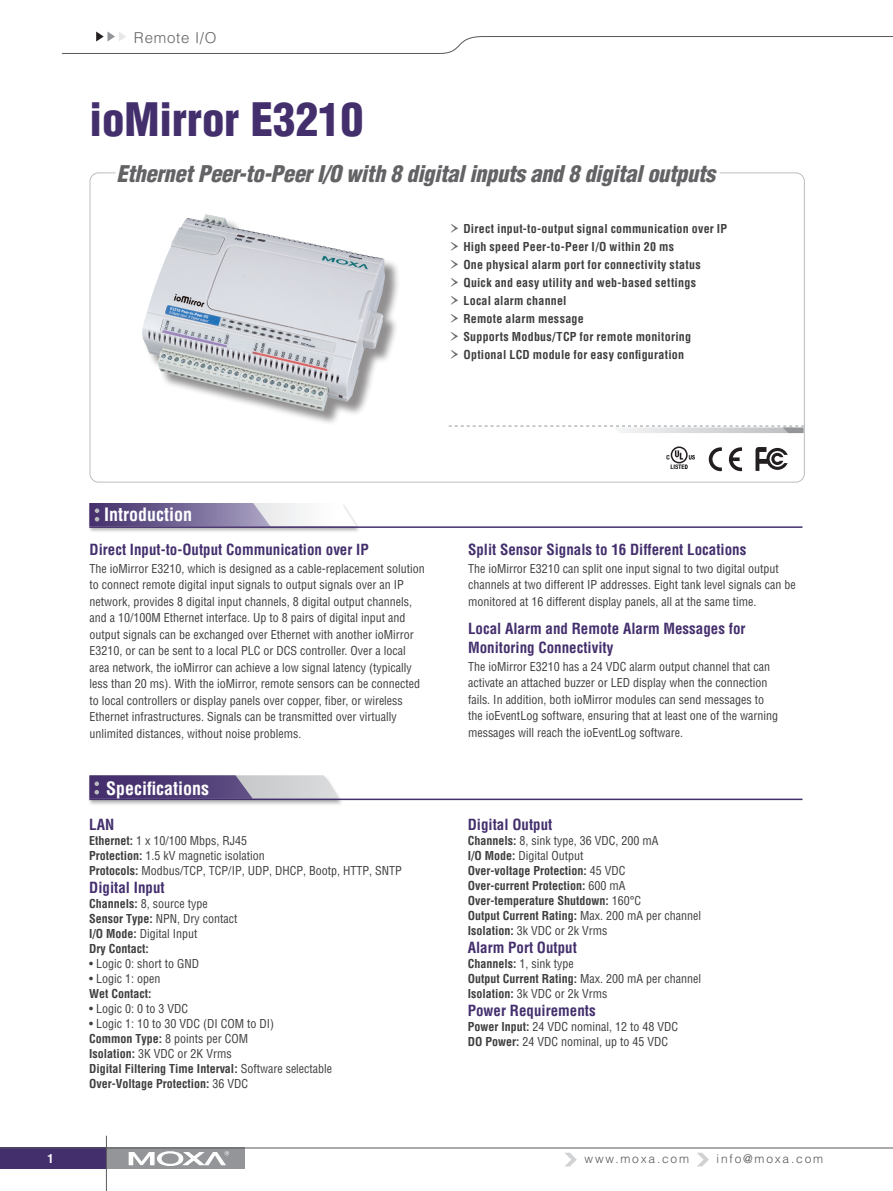
<style>
.page{position:relative;width:893px;height:1191px;background:#fff}
.page>*{position:absolute;margin:0;border:0;box-sizing:border-box;transform-origin:0 0}
.pro_name{font:900 condensed 45px "Helvetica";color:#442f6d}
.pro_des{font:italic 900 condensed 22.5px "Helvetica";letter-spacing:-.015em;color:#636366}
.topic{font:700 condensed 18px "Helvetica";color:#fff}
.IND_spec_group{font:700 condensed 15px/19.5px "Helvetica";color:#442f6d}
.t1{font:300 15px "Helvetica";letter-spacing:.05em;color:#636366}
.body{font:condensed 12px/16.5px "Helvetica";color:#3e3e3f}
.IND_spec_item{font:700 condensed 12px "Helvetica";letter-spacing:.015em;color:#3e3e3f}
.IND_spec_item-2{font:condensed 12px "Helvetica";color:#3e3e3f}
.t2{font:300 12px "Helvetica";letter-spacing:.15em;color:#57585a}
.t3{font:700 condensed 12px "Helvetica";color:#fff}
.s1{font-family:"Garamond Premr Pro";font-weight:400;font-stretch:normal;font-size:24px;color:#636366}
.s2{font-weight:700}
.s3{font-weight:400}
</style>
<div class="page">
<div style="left:0;top:1147px;width:106px;height:22px;background:#442f6d"></div>
<div style="left:106px;top:1147px;width:138px;height:22px;background:#939598"></div>
<hr style="left:0;top:1147px;width:893px;height:1px;background:#57585a">
<svg style="left:129px;top:1151px;width:100px;height:15px"></svg>
<hr style="left:106px;top:1135px;width:1px;height:56px;background:#59595c">
<svg style="left:697px;top:1152px;width:12px;height:14px"></svg>
<svg style="left:565px;top:1152px;width:12px;height:14px"></svg>
<svg style="left:61px;top:32px;width:832px;height:22px"></svg>
<svg style="left:666px;top:446px;width:29px;height:23px"></svg>
<div style="left:143px;top:216px;width:258px;height:210px;background:#231f20;opacity:.5"></div>
<img style="left:142px;top:214px;width:243px;height:197px">
<svg style="left:755px;top:447px;width:33px;height:24px"></svg>
<svg style="left:449px;top:426px;width:354px;height:7px"></svg>
<svg style="left:709px;top:447px;width:13px;height:24px"></svg>
<svg style="left:729px;top:447px;width:13px;height:24px"></svg>
<div style="left:87px;top:503px;width:274px;height:30px;background:#231f20;opacity:.35"></div>
<svg style="left:89px;top:503px;width:267px;height:23px"></svg>
<hr style="left:89px;top:526px;width:713px;height:2px;background:#442f6d">
<div style="left:87px;top:775px;width:256px;height:31px;background:#231f20;opacity:.35"></div>
<hr style="left:89px;top:798px;width:713px;height:2px;background:#442f6d">
<svg style="left:89px;top:775px;width:250px;height:24px;background:#82769a"></svg>
<p class="t1" style="left:134px;top:29px;width:84px">Remote I/O</p>
<p class="pro_name" style="left:90px;top:91px;width:275px">ioMirror E3210</p>
<p class="pro_des" style="left:117px;top:159px;width:600px">Ethernet Peer-to-Peer I/O with 8 digital inputs and 8 digital outputs</p>
<p class="IND_spec_item" style="left:449px;top:221px;width:280px"><span class="s1">›</span> Direct input-to-output signal communication over IP</p>
<p class="IND_spec_item" style="left:449px;top:239px;width:227px"><span class="s1">›</span> High speed Peer-to-Peer I/O within 20 ms</p>
<p class="IND_spec_item" style="left:449px;top:257px;width:253px"><span class="s1">›</span> One physical alarm port for connectivity status</p>
<p class="IND_spec_item" style="left:449px;top:275px;width:249px"><span class="s1">›</span> Quick and easy utility and web-based settings</p>
<p class="IND_spec_item" style="left:449px;top:293px;width:119px"><span class="s1">›</span> Local alarm channel</p>
<p class="IND_spec_item" style="left:449px;top:311px;width:137px"><span class="s1">›</span> Remote alarm message</p>
<p class="IND_spec_item" style="left:449px;top:329px;width:244px"><span class="s1">›</span> Supports Modbus/TCP for remote monitoring</p>
<p class="IND_spec_item" style="left:449px;top:347px;width:237px"><span class="s1">›</span> Optional LCD module for easy configuration</p>
<p class="topic" style="left:104px;top:503px;width:90px">Introduction</p>
<p class="IND_spec_group" style="left:90px;top:540px;width:281px">Direct Input-to-Output Communication over IP</p>
<p class="body" style="left:90px;top:560px;width:337px">The ioMirror E3210, which is designed as a cable-replacement solution to connect remote digital input signals to output signals over an IP network, provides 8 digital input channels, 8 digital output channels, and a 10/100M Ethernet interface. Up to 8 pairs of digital input and output signals can be exchanged over Ethernet with another ioMirror E3210, or can be sent to a local PLC or DCS controller. Over a local area network, the ioMirror can achieve a low signal latency (typically less than 20 ms). With the ioMirror, remote sensors can be connected to local controllers or display panels over copper, fiber, or wireless Ethernet infrastructures. Signals can be transmitted over virtually unlimited distances, without noise problems.</p>
<p class="topic" style="left:106px;top:777px;width:104px">Specifications</p>
<p class="IND_spec_group" style="left:89px;top:814px;width:27px">LAN</p>
<p class="IND_spec_item-2" style="left:89px;top:833px;width:159px"><span class="s2">Ethernet:</span> 1 x 10/100 Mbps, RJ45</p>
<p class="IND_spec_item-2" style="left:89px;top:848px;width:177px"><span class="s2">Protection:</span> 1.5 kV magnetic isolation</p>
<p class="IND_spec_item-2" style="left:89px;top:863px;width:314px"><span class="s2">Protocols:</span> Modbus/TCP, TCP/IP, UDP, DHCP, Bootp, HTTP, SNTP</p>
<p class="IND_spec_group" style="left:89px;top:877px;width:77px">Digital Input</p>
<p class="IND_spec_item-2" style="left:89px;top:896px;width:120px"><span class="s2">Channels:</span> 8, source type</p>
<p class="IND_spec_item-2" style="left:89px;top:911px;width:150px"><span class="s2">Sensor Type:</span> NPN, Dry contact</p>
<p class="IND_spec_item-2" style="left:89px;top:926px;width:110px"><span class="s2">I/O Mode:</span> Digital Input</p>
<p class="IND_spec_item" style="left:89px;top:941px;width:61px">Dry Contact:</p>
<p class="IND_spec_item-2" style="left:89px;top:956px;width:111px">• Logic 0: short to GND</p>
<p class="IND_spec_item-2" style="left:89px;top:971px;width:73px">• Logic 1: open</p>
<p class="IND_spec_item" style="left:89px;top:986px;width:64px">Wet Contact:</p>
<p class="IND_spec_item-2" style="left:89px;top:1001px;width:100px">• Logic 0: 0 to 3 VDC</p>
<p class="IND_spec_item-2" style="left:89px;top:1016px;width:187px">• Logic 1: 10 to 30 VDC (DI COM to DI)</p>
<p class="IND_spec_item-2" style="left:89px;top:1031px;width:160px"><span class="s2">Common Type:</span> 8 points per COM</p>
<p class="IND_spec_item-2" style="left:89px;top:1046px;width:144px"><span class="s2">Isolation:</span> 3K VDC or 2K Vrms</p>
<p class="IND_spec_item" style="left:89px;top:1061px;width:244px">Digital Filtering Time Interval: <span class="s3">Software selectable</span></p>
<p class="IND_spec_item" style="left:89px;top:1076px;width:161px">Over-Voltage Protection: <span class="s3">36 VDC</span></p>
<p class="IND_spec_group" style="left:468px;top:540px;width:280px">Split Sensor Signals to 16 Different Locations</p>
<p class="body" style="left:468px;top:560px;width:329px">The ioMirror E3210 can split one input signal to two digital output channels at two different IP addresses. Eight tank level signals can be monitored at 16 different display panels, all at the same time.</p>
<p class="IND_spec_group" style="left:468px;top:618px;width:279px">Local Alarm and Remote Alarm Messages for<br>Monitoring Connectivity</p>
<p class="body" style="left:468px;top:657px;width:312px">The ioMirror E3210 has a 24 VDC alarm output channel that can activate an attached buzzer or LED display when the connection fails. In addition, both ioMirror modules can send messages to the ioEventLog software, ensuring that at least one of the warning messages will reach the ioEventLog software.</p>
<p class="IND_spec_group" style="left:468px;top:814px;width:86px">Digital Output</p>
<p class="IND_spec_item-2" style="left:468px;top:833px;width:192px"><span class="s2">Channels:</span> 8, sink type, 36 VDC, 200 mA</p>
<p class="IND_spec_item-2" style="left:468px;top:848px;width:117px"><span class="s2">I/O Mode:</span> Digital Output</p>
<p class="IND_spec_item" style="left:468px;top:863px;width:159px">Over-voltage Protection: <span class="s3">45 VDC</span></p>
<p class="IND_spec_item" style="left:468px;top:878px;width:159px">Over-current Protection: <span class="s3">600 mA</span></p>
<p class="IND_spec_item" style="left:468px;top:893px;width:175px">Over-temperature Shutdown: <span class="s3">160°C</span></p>
<p class="IND_spec_item" style="left:468px;top:908px;width:235px">Output Current Rating: <span class="s3">Max. 200 mA per channel</span></p>
<p class="IND_spec_item-2" style="left:468px;top:923px;width:141px"><span class="s2">Isolation:</span> 3k VDC or 2k Vrms</p>
<p class="IND_spec_group" style="left:468px;top:937px;width:111px">Alarm Port Output</p>
<p class="IND_spec_item-2" style="left:468px;top:956px;width:107px"><span class="s2">Channels:</span> 1, sink type</p>
<p class="IND_spec_item" style="left:468px;top:971px;width:235px">Output Current Rating: <span class="s3">Max. 200 mA per channel</span></p>
<p class="IND_spec_item-2" style="left:468px;top:986px;width:141px"><span class="s2">Isolation:</span> 3k VDC or 2k Vrms</p>
<p class="IND_spec_group" style="left:468px;top:1000px;width:129px">Power Requirements</p>
<p class="IND_spec_item-2" style="left:468px;top:1019px;width:212px"><span class="s2">Power Input:</span> 24 VDC nominal, 12 to 48 VDC</p>
<p class="IND_spec_item-2" style="left:468px;top:1034px;width:202px"><span class="s2">DO Power:</span> 24 VDC nominal, up to 45 VDC</p>
<p class="t3" style="left:47px;top:1151px;width:8px">1</p>
<p class="t2" style="left:585px;top:1151px;width:106px">www.moxa.com</p>
<p class="t2" style="left:717px;top:1151px;width:108px">info@moxa.com</p>
</div>
